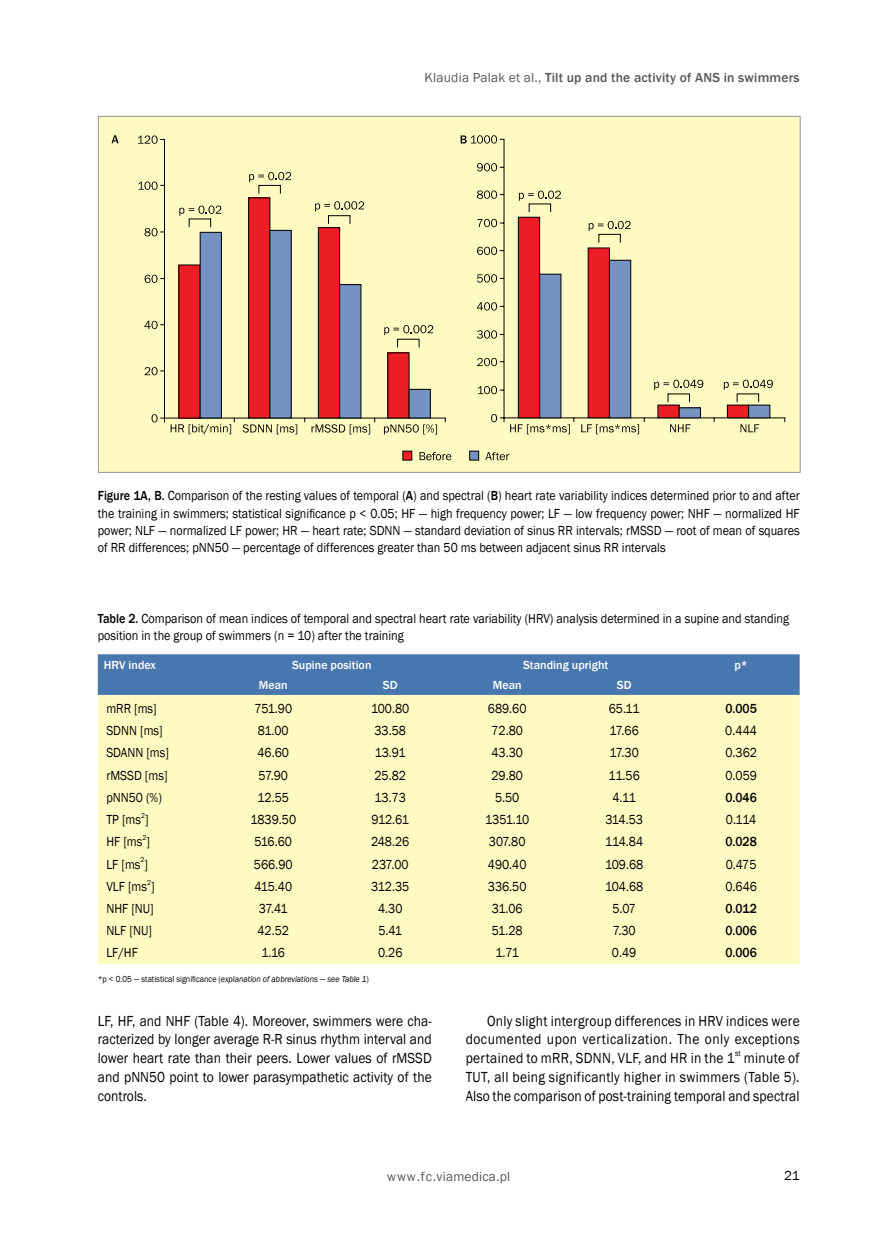
<style>
.page{position:relative;width:872px;height:1234px;background:#fff}
.page>*{position:absolute;margin:0;border:0;box-sizing:border-box;transform-origin:0 0}
.t1{font:15px/18.8px "Franklin Gothic";letter-spacing:.01em;color:#000;text-align:justify;scale:.9 1}
.t2{font:13.5px/17.2px "Franklin Gothic";color:#000;scale:.9 1}
.t3{font:500 13.5px "Franklin Gothic";letter-spacing:.01em;color:#58595b}
.t4{font:500 13.5px "Franklin Gothic";color:#000;scale:.9 1}
.t5{font:13.5px "Franklin Gothic";letter-spacing:.015em;color:#58595b}
.t6{font:13.5px "Franklin Gothic";color:#000}
.t7{font:500 12px "Franklin Gothic";color:#fff}
.t8{font:italic 9px "Franklin Gothic";color:#000;scale:.9 1}
.t9{font:8.25px "Franklin Gothic";color:#000;scale:.9 1}
.s1{font-weight:400}
.s2{font-weight:500}
.s3{font-style:normal}
</style>
<div class="page">
<div style="left:98px;top:654px;width:701px;height:40px;background:#4876ae"></div>
<div style="left:98px;top:694px;width:701px;height:269px;background:#fffac2"></div>
<div style="left:98px;top:116px;width:702px;height:356px;background:#fffac2"></div>
<svg style="left:510px;top:424px;width:60px;height:10px"></svg>
<svg style="left:581px;top:424px;width:58px;height:10px"></svg>
<svg style="left:670px;top:424px;width:20px;height:8px"></svg>
<svg style="left:740px;top:424px;width:19px;height:8px"></svg>
<svg style="left:499px;top:138px;width:286px;height:285px"></svg>
<svg style="left:477px;top:274px;width:20px;height:8px"></svg>
<svg style="left:477px;top:302px;width:20px;height:8px"></svg>
<svg style="left:477px;top:330px;width:20px;height:8px"></svg>
<svg style="left:477px;top:358px;width:20px;height:8px"></svg>
<svg style="left:478px;top:386px;width:19px;height:8px"></svg>
<svg style="left:491px;top:414px;width:6px;height:8px"></svg>
<svg style="left:477px;top:247px;width:20px;height:8px"></svg>
<svg style="left:477px;top:219px;width:20px;height:8px"></svg>
<svg style="left:477px;top:190px;width:20px;height:9px"></svg>
<svg style="left:477px;top:163px;width:20px;height:8px"></svg>
<svg style="left:519px;top:190px;width:42px;height:11px"></svg>
<svg style="left:111px;top:135px;width:8px;height:8px"></svg>
<svg style="left:460px;top:135px;width:37px;height:9px"></svg>
<svg style="left:770px;top:379px;width:3px;height:11px"></svg>
<div style="left:518px;top:217px;width:21px;height:201px;background:#ed1d24"></div>
<div style="left:518px;top:217px;width:22px;height:201px;border:1px solid #000"></div>
<svg style="left:528px;top:203px;width:242px;height:215px"></svg>
<svg style="left:171px;top:424px;width:60px;height:10px"></svg>
<svg style="left:242px;top:424px;width:55px;height:10px"></svg>
<svg style="left:311px;top:424px;width:59px;height:10px"></svg>
<svg style="left:384px;top:424px;width:53px;height:10px"></svg>
<svg style="left:160px;top:139px;width:286px;height:284px"></svg>
<svg style="left:144px;top:321px;width:14px;height:8px"></svg>
<svg style="left:145px;top:367px;width:13px;height:8px"></svg>
<svg style="left:151px;top:414px;width:7px;height:8px"></svg>
<svg style="left:145px;top:274px;width:13px;height:9px"></svg>
<svg style="left:144px;top:228px;width:14px;height:8px"></svg>
<svg style="left:138px;top:181px;width:20px;height:9px"></svg>
<svg style="left:138px;top:135px;width:20px;height:9px"></svg>
<svg style="left:179px;top:205px;width:9px;height:11px"></svg>
<svg style="left:249px;top:172px;width:42px;height:10px"></svg>
<svg style="left:431px;top:325px;width:2px;height:10px"></svg>
<div style="left:179px;top:265px;width:21px;height:153px;background:#ed1d24"></div>
<svg style="left:188px;top:185px;width:243px;height:233px"></svg>
<svg style="left:419px;top:452px;width:32px;height:8px"></svg>
<div style="left:403px;top:451px;width:9px;height:9px;background:#ed1d24"></div>
<svg style="left:485px;top:452px;width:24px;height:8px"></svg>
<div style="left:469px;top:451px;width:9px;height:9px;background:#7592c1"></div>
<div style="left:469px;top:450px;width:10px;height:10px;border:1px solid #000"></div>
<p class="t3" style="left:424px;top:70px;width:376px"><span class="s1">Klaudia Palak et al.,</span> Tilt up and the activity of ANS in swimmers</p>
<p class="t2" style="left:98px;top:487px;width:781px;text-align:justify"><span class="s2">Figure 1A, B.</span> Comparison of the resting values of temporal (<span class="s2">A</span>) and spectral (<span class="s2">B</span>) heart rate variability indices determined prior to and after the training in swimmers; statistical significance p &lt; 0.05; HF — high frequency power; LF — low frequency power; NHF — normalized HF power; NLF — normalized LF power; HR — heart rate; SDNN — standard deviation of sinus RR intervals; rMSSD — root of mean of squares of RR differences; pNN50 — percentage of differences greater than 50 ms between adjacent sinus RR intervals</p>
<p class="t2" style="left:98px;top:610px;width:769px;line-height:16.5px"><span class="s2">Table 2.</span> Comparison of mean indices of temporal and spectral heart rate variability (HRV) analysis determined in a supine and standing position in the group of swimmers (n = 10) after the training</p>
<p class="t7" style="left:104px;top:657px;width:54px">HRV index</p>
<p class="t7" style="left:292px;top:657px;width:81px">Supine position</p>
<p class="t7" style="left:523px;top:657px;width:87px">Standing upright</p>
<p class="t7" style="left:734px;top:657px;width:15px">p*</p>
<p class="t7" style="left:259px;top:677px;width:30px">Mean</p>
<p class="t7" style="left:383px;top:677px;width:16px">SD</p>
<p class="t7" style="left:493px;top:677px;width:30px">Mean</p>
<p class="t7" style="left:617px;top:677px;width:16px">SD</p>
<p class="t2" style="left:106px;top:700px;width:58px">mRR [ms]</p>
<p class="t2" style="left:254px;top:700px;width:44px">751.90</p>
<p class="t2" style="left:371px;top:700px;width:44px">100.80</p>
<p class="t2" style="left:488px;top:700px;width:44px">689.60</p>
<p class="t2" style="left:609px;top:700px;width:36px">65.11</p>
<p class="t4" style="left:725px;top:700px;width:36px">0.005</p>
<p class="t2" style="left:106px;top:722px;width:64px">SDNN [ms]</p>
<p class="t2" style="left:258px;top:722px;width:36px">81.00</p>
<p class="t2" style="left:374px;top:722px;width:37px">33.58</p>
<p class="t2" style="left:491px;top:722px;width:37px">72.80</p>
<p class="t2" style="left:609px;top:722px;width:34px">17.66</p>
<p class="t2" style="left:725px;top:722px;width:37px">0.444</p>
<p class="t2" style="left:106px;top:744px;width:71px">SDANN [ms]</p>
<p class="t2" style="left:257px;top:744px;width:37px">46.60</p>
<p class="t2" style="left:375px;top:744px;width:36px">13.91</p>
<p class="t2" style="left:491px;top:744px;width:37px">43.30</p>
<p class="t2" style="left:609px;top:744px;width:34px">17.30</p>
<p class="t2" style="left:725px;top:744px;width:37px">0.362</p>
<p class="t2" style="left:106px;top:766px;width:70px">rMSSD [ms]</p>
<p class="t2" style="left:258px;top:766px;width:34px">57.90</p>
<p class="t2" style="left:374px;top:766px;width:37px">25.82</p>
<p class="t2" style="left:491px;top:766px;width:37px">29.80</p>
<p class="t2" style="left:608px;top:766px;width:36px">11.56</p>
<p class="t2" style="left:725px;top:766px;width:37px">0.059</p>
<p class="t2" style="left:106px;top:788px;width:63px">pNN50 (%)</p>
<p class="t2" style="left:257px;top:788px;width:37px">12.55</p>
<p class="t2" style="left:374px;top:788px;width:36px">13.73</p>
<p class="t2" style="left:495px;top:788px;width:29px">5.50</p>
<p class="t2" style="left:612px;top:788px;width:28px">4.11</p>
<p class="t4" style="left:725px;top:788px;width:36px">0.046</p>
<p class="t2" style="left:106px;top:811px;width:48px">TP [ms<sup>2</sup>]</p>
<p class="t2" style="left:250px;top:811px;width:52px">1839.50</p>
<p class="t2" style="left:371px;top:811px;width:43px">912.61</p>
<p class="t2" style="left:485px;top:811px;width:50px">1351.10</p>
<p class="t2" style="left:605px;top:811px;width:43px">314.53</p>
<p class="t2" style="left:726px;top:811px;width:35px">0.114</p>
<p class="t2" style="left:106px;top:833px;width:50px">HF [ms<sup>2</sup>]</p>
<p class="t2" style="left:254px;top:833px;width:43px">516.60</p>
<p class="t2" style="left:371px;top:833px;width:44px">248.26</p>
<p class="t2" style="left:489px;top:833px;width:42px">307.80</p>
<p class="t2" style="left:605px;top:833px;width:44px">114.84</p>
<p class="t4" style="left:725px;top:833px;width:36px">0.028</p>
<p class="t2" style="left:106px;top:855px;width:48px">LF [ms<sup>2</sup>]</p>
<p class="t2" style="left:254px;top:855px;width:44px">566.90</p>
<p class="t2" style="left:372px;top:855px;width:42px">237.00</p>
<p class="t2" style="left:488px;top:855px;width:44px">490.40</p>
<p class="t2" style="left:605px;top:855px;width:44px">109.68</p>
<p class="t2" style="left:726px;top:855px;width:36px">0.475</p>
<p class="t2" style="left:106px;top:877px;width:55px">VLF [ms<sup>2</sup>]</p>
<p class="t2" style="left:254px;top:877px;width:43px">415.40</p>
<p class="t2" style="left:371px;top:877px;width:44px">312.35</p>
<p class="t2" style="left:488px;top:877px;width:44px">336.50</p>
<p class="t2" style="left:605px;top:877px;width:44px">104.68</p>
<p class="t2" style="left:725px;top:877px;width:37px">0.646</p>
<p class="t2" style="left:106px;top:899px;width:54px">NHF [NU]</p>
<p class="t2" style="left:259px;top:899px;width:33px">37.41</p>
<p class="t2" style="left:378px;top:899px;width:29px">4.30</p>
<p class="t2" style="left:492px;top:899px;width:36px">31.06</p>
<p class="t2" style="left:612px;top:899px;width:28px">5.07</p>
<p class="t4" style="left:725px;top:899px;width:36px">0.012</p>
<p class="t2" style="left:106px;top:922px;width:52px">NLF [NU]</p>
<p class="t2" style="left:257px;top:922px;width:37px">42.52</p>
<p class="t2" style="left:378px;top:922px;width:28px">5.41</p>
<p class="t2" style="left:492px;top:922px;width:36px">51.28</p>
<p class="t2" style="left:612px;top:922px;width:27px">7.30</p>
<p class="t4" style="left:725px;top:922px;width:36px">0.006</p>
<p class="t2" style="left:106px;top:944px;width:37px">LF/HF</p>
<p class="t2" style="left:261px;top:944px;width:28px">1.16</p>
<p class="t2" style="left:378px;top:944px;width:29px">0.26</p>
<p class="t2" style="left:495px;top:944px;width:27px">1.71</p>
<p class="t2" style="left:612px;top:944px;width:29px">0.49</p>
<p class="t4" style="left:725px;top:944px;width:36px">0.006</p>
<p class="t8" style="left:98px;top:973px;width:303px"><span class="s3">*p &lt; 0.05 — statistical significance (</span>explanation of abbreviations — see Table 1<span class="s3">)</span></p>
<p class="t1" style="left:98px;top:1011px;width:372px">LF, HF, and NHF (Table 4). Moreover, swimmers were cha&shy;racterized by longer average R-R sinus rhythm interval and lower heart rate than their peers. Lower values of rMSSD and pNN50 point to lower parasympathetic activity of the controls.</p>
<p class="t1" style="left:466px;top:1011px;width:372px;text-indent:21px">Only slight intergroup differences in HRV indices were documented upon verticalization. The only exceptions pertained to mRR, SDNN, VLF, and HR in the 1</p>
<p class="t9" style="left:735px;top:1048px;width:8px">st</p>
<p class="t1" style="left:466px;top:1048px;width:372px;text-indent:278px">minute of TUT, all being significantly higher in swimmers (Table 5).<br>Also the comparison of post-training temporal and spectral</p>
<p class="t5" style="left:387px;top:1168px;width:124px">www.fc.viamedica.pl</p>
<p class="t6" style="left:784px;top:1166px;width:17px">21</p>
</div>
